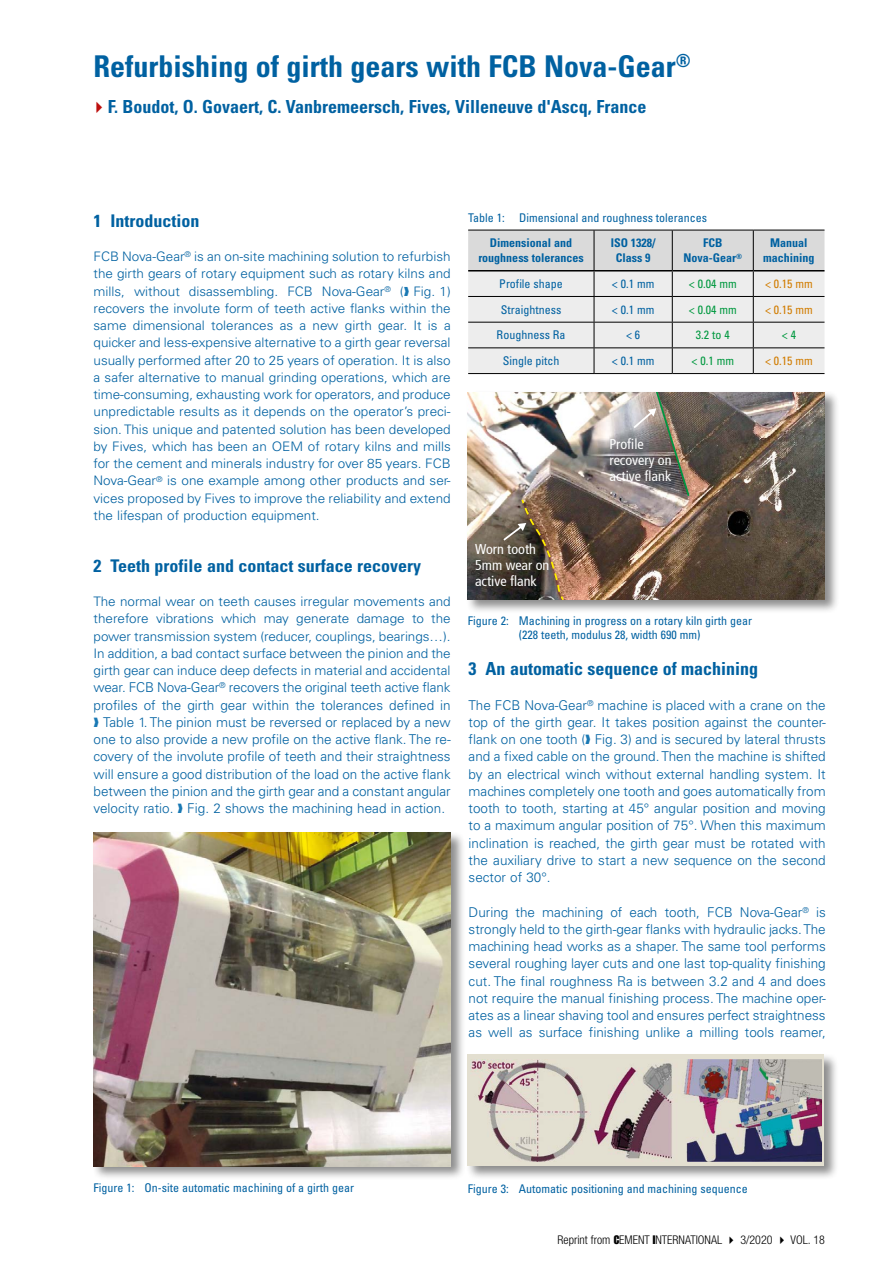
<style>
.page{position:relative;width:893px;height:1263px;background:#fff}
.page>*{position:absolute;margin:0;border:0;box-sizing:border-box;transform-origin:0 0}
.t1{font:700 condensed 30px "Univers LT Std";color:#0061a1}
.t2{font:700 condensed 18px "Univers LT Std";color:#0061a1}
.t3{font:700 condensed 17.4px "Univers LT Std";color:#0061a1}
.t4{font:condensed 14.1px/15.9px "Frutiger LT Std";color:#fff}
.t5{font:300 13.5px/17.2px "Univers LT Std";color:#0061a1;text-align:justify}
.t6{font:300 13.05px/17.2px "Univers LT Std";color:#0061a1;text-align:justify}
.t7{font:condensed 12px/13.5px "Univers LT Std";color:#0061a1;text-align:center}
.t8{font:700 condensed 12px/15px "Univers LT Std";color:#0061a1;text-align:center}
.t9{font:300 condensed 12px "Helvetica Neue";color:#000}
.t10{font:condensed 12px "Univers LT Std";color:#00983f}
.t11{font:condensed 12px "Univers LT Std";color:#d17c00}
.s1{color:#bd0e0d}
.s2{font-family:"Impact LT";font-weight:400;font-stretch:normal}
</style>
<div class="page">
<div style="left:92px;top:831px;width:373px;height:349px;background:#000;opacity:.45"></div>
<img style="left:94px;top:832px;width:357px;height:334px">
<div style="left:466px;top:390px;width:373px;height:224px;background:#000;opacity:.45"></div>
<img style="left:468px;top:392px;width:357px;height:208px">
<img style="left:501px;top:498px;width:64px;height:102px">
<img style="left:632px;top:392px;width:59px;height:106px">
<svg style="left:468px;top:230px;width:356px;height:144px;background:#dcdcdc"></svg>
<hr style="left:753px;top:373px;width:71px;height:1px;background:#000">
<hr style="left:753px;top:230px;width:71px;height:1px;background:#000">
<hr style="left:753px;top:230px;width:1px;height:40px;background:#000">
<hr style="left:753px;top:270px;width:71px;height:1px;background:#000">
<div style="left:466px;top:1053px;width:373px;height:127px;background:#000;opacity:.45"></div>
<div style="left:468px;top:1055px;width:356px;height:111px;background:#e3dfd0"></div>
<img style="left:470px;top:1059px;width:352px;height:103px">
<h1 class="t1" style="left:94px;top:48px;width:599px">Refurbishing of girth gears with FCB Nova-Gear<sup>®</sup></h1>
<h2 class="t2" style="left:90px;top:95px;width:558px"><span class="s1">✔</span>F. Boudot, O. Govaert, C. Vanbremeersch, Fives, Villeneuve d'Ascq, France</h2>
<p class="t3" style="left:94px;top:210px;width:108px">1 Introduction</p>
<p class="t6" style="left:94px;top:248px;width:359px">FCB Nova-Gear<sup>®</sup> is an on-site machining solution to refurbish the girth gears of rotary equipment such as rotary kilns and mills, without disassembling. FCB Nova-Gear<sup>®</sup> ( Fig. 1) recovers the involute form of teeth active flanks within the same dimensional tolerances as a new girth gear. It is a quicker and less-expensive alternative to a girth gear reversal usually performed after 20 to 25 years of operation. It is also a safer alternative to manual grinding operations, which are time-consuming, exhausting work for operators, and produce unpredictable results as it depends on the operator’s preci&shy;sion. This unique and patented solution has been developed by Fives, which has been an OEM of rotary kilns and mills for the cement and minerals industry for over 85 years. FCB Nova-Gear<sup>®</sup> is one example among other products and ser&shy;vices proposed by Fives to improve the reliability and extend the lifespan of production equipment.</p>
<p class="t3" style="left:94px;top:555px;width:329px">2 Teeth profile and contact surface recovery</p>
<p class="t6" style="left:94px;top:593px;width:359px">The normal wear on teeth causes irregular movements and therefore vibrations which may generate damage to the power transmission system (reducer, couplings, bearings…).<br>In addition, a bad contact surface between the pinion and the girth gear can induce deep defects in material and accidental</p>
<p class="t5" style="left:94px;top:679px;width:359px">wear. FCB Nova-Gear<sup>®</sup> recovers the original teeth active flank</p>
<p class="t5" style="left:94px;top:696px;width:359px">profiles of the girth gear within the tolerances defined in</p>
<p class="t5" style="left:103px;top:713px;width:349px">Table 1. The pinion must be reversed or replaced by a new</p>
<p class="t5" style="left:94px;top:731px;width:359px">one to also provide a new profile on the active flank. The re-</p>
<p class="t5" style="left:94px;top:748px;width:359px">covery of the involute profile of teeth and their straightness</p>
<p class="t5" style="left:94px;top:765px;width:359px">will ensure a good distribution of the load on the active flank</p>
<p class="t5" style="left:94px;top:782px;width:358px">between the pinion and the girth gear and a constant angular</p>
<p class="t5" style="left:94px;top:800px;width:353px">velocity ratio. Fig. 2 shows the machining head in action.</p>
<p class="t7" style="left:468px;top:210px;width:241px">Table 1: Dimensional and roughness tolerances</p>
<p class="t8" style="left:478px;top:235px;width:107px">Dimensional and roughness tolerances</p>
<p class="t8" style="left:611px;top:235px;width:46px">ISO 1328/<br>Class 9</p>
<p class="t8" style="left:683px;top:235px;width:60px">FCB<br>Nova-Gear<sup>®</sup></p>
<p class="t8" style="left:763px;top:235px;width:53px">Manual machining</p>
<p class="t7" style="left:499px;top:277px;width:65px">Profile shape</p>
<p class="t7" style="left:612px;top:277px;width:44px">&lt; 0.1 mm</p>
<p class="t10" style="left:689px;top:276px;width:49px">&lt; 0.04 mm</p>
<p class="t11" style="left:765px;top:276px;width:49px">&lt; 0.15 mm</p>
<p class="t7" style="left:501px;top:302px;width:62px">Straightness</p>
<p class="t7" style="left:612px;top:302px;width:44px">&lt; 0.1 mm</p>
<p class="t10" style="left:689px;top:302px;width:49px">&lt; 0.04 mm</p>
<p class="t11" style="left:765px;top:302px;width:49px">&lt; 0.15 mm</p>
<p class="t7" style="left:497px;top:328px;width:70px">Roughness Ra</p>
<p class="t7" style="left:626px;top:328px;width:16px">&lt; 6</p>
<p class="t10" style="left:696px;top:327px;width:35px">3.2 to 4</p>
<p class="t10" style="left:782px;top:327px;width:16px">&lt; 4</p>
<p class="t7" style="left:503px;top:354px;width:58px">Single pitch</p>
<p class="t7" style="left:612px;top:354px;width:44px">&lt; 0.1 mm</p>
<p class="t10" style="left:692px;top:353px;width:44px">&lt; 0.1 mm</p>
<p class="t11" style="left:765px;top:353px;width:49px">&lt; 0.15 mm</p>
<p class="t4" style="left:475px;top:542px;width:76px">Worn tooth<br>5mm wear on active flank</p>
<p class="t4" style="left:609px;top:436px;width:64px">Profile recovery on active flank</p>
<p class="t7" style="left:468px;top:614px;width:286px">Figure 2: Machining in progress on a rotary kiln girth gear (228 teeth, modulus 28, width 690 mm)</p>
<h2 class="t2" style="left:469px;top:658px;width:291px">3 An automatic sequence of machining</h2>
<p class="t5" style="left:469px;top:696px;width:359px">The FCB Nova-Gear<sup>®</sup> machine is placed with a crane on the top of the girth gear. It takes position against the counter&shy;flank on one tooth ( Fig. 3) and is secured by lateral thrusts and a fixed cable on the ground. Then the machine is shifted by an electrical winch without external handling system. It machines completely one tooth and goes automatically from tooth to tooth, starting at 45° angular position and moving to a maximum angular position of 75°. When this maximum inclination is reached, the girth gear must be rotated with the auxiliary drive to start a new sequence on the second sector of 30°.</p>
<p class="t5" style="left:469px;top:903px;width:359px">During the machining of each tooth, FCB Nova-Gear<sup>®</sup> is strongly held to the girth-gear flanks with hydraulic jacks. The machining head works as a shaper. The same tool performs several roughing layer cuts and one last top-quality finishing cut. The final roughness Ra is between 3.2 and 4 and does not require the manual finishing process. The machine oper&shy;ates as a linear shaving tool and ensures perfect straightness as well as surface finishing unlike a milling tools reamer,</p>
<p class="t7" style="left:94px;top:1181px;width:262px">Figure 1: On-site automatic machining of a girth gear</p>
<p class="t7" style="left:468px;top:1181px;width:282px">Figure 3: Automatic positioning and machining sequence</p>
<p class="t9" style="left:558px;top:1233px;width:269px">Reprint from <span class="s2">C</span>EMENT <span class="s2">I</span>NTERNATIONAL ✔ 3/2020 ✔ VOL. 18</p>
</div>
